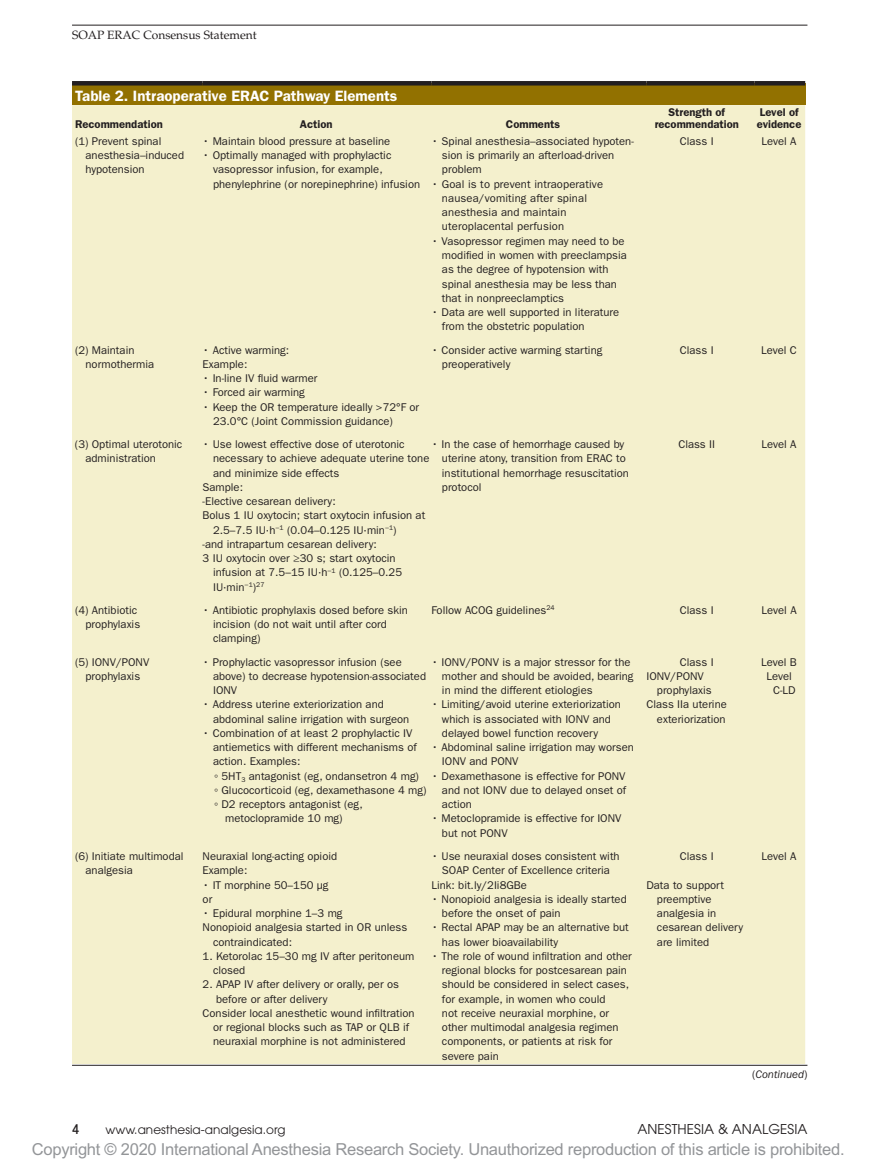
<style>
.page{position:relative;width:878px;height:1175px;background:#fff}
.page>*{position:absolute;margin:0;border:0;box-sizing:border-box;transform-origin:0 0}
.t1{font:16.5px "Arial MT Std";letter-spacing:-.015em;color:#939598}
.t2{font:600 15px "ITC Franklin Gothic Std";color:#fff}
.t3{font:13.5px "Avant Garde";letter-spacing:.005em;color:#231f20}
.t4{font:500 condensed 13.5px "Avant Garde";color:#231f20}
.t5{font:12px "Avant Garde";letter-spacing:.005em;color:#231f20}
.t6{font:12px "Palatino LT Std";color:#231f20}
.t7{font:11.25px/14.2px "ITC Franklin Gothic Std";color:#231f20}
.t8{font:600 11.25px/12.8px "ITC Franklin Gothic Std";color:#231f20;text-align:center}
.t9{font:italic 11.25px "ITC Franklin Gothic Std";color:#231f20}
.s1{font-family:"Gandhari Unicode"}
.s2{font-style:normal}
</style>
<div class="page">
<hr style="left:72px;top:25px;width:735px;height:1px;background:#231f20">
<div style="left:72px;top:83px;width:733px;height:22px;background:#927100"></div>
<div style="left:72px;top:105px;width:733px;height:959px;background:#f4f0cd"></div>
<div style="left:72px;top:81px;width:130px;height:5px;background:#231f20"></div>
<div style="left:202px;top:81px;width:229px;height:5px;background:#231f20"></div>
<div style="left:431px;top:81px;width:215px;height:5px;background:#231f20"></div>
<div style="left:646px;top:81px;width:108px;height:5px;background:#231f20"></div>
<div style="left:754px;top:81px;width:51px;height:5px;background:#231f20"></div>
<hr style="left:72px;top:1064px;width:735px;height:1px;background:#231f20">
<p class="t6" style="left:72px;top:28px;width:186px">SOAP ERAC Consensus Statement</p>
<h2 class="t2" style="left:75px;top:87px;width:324px">Table 2. Intraoperative ERAC Pathway Elements</h2>
<p class="t8" style="left:75px;top:118px;width:89px">Recommendation</p>
<p class="t8" style="left:300px;top:118px;width:34px">Action</p>
<p class="t8" style="left:506px;top:118px;width:55px">Comments</p>
<p class="t8" style="left:654px;top:105px;width:86px">Strength of recommendation</p>
<p class="t8" style="left:756px;top:105px;width:46px;text-align:left">Level of evidence</p>
<p class="t7" style="left:85px;top:134px;width:100px;text-indent:-10px">(1) Prevent spinal anesthesia–induced hypotension</p>
<p class="t7" style="left:202px;top:134px;width:189px">• Maintain blood pressure at baseline</p>
<p class="t7" style="left:442px;top:134px;width:193px;text-indent:-10px">• Spinal anesthesia–associated hypoten&shy;sion is primarily an afterload-driven problem</p>
<p class="t7" style="left:679px;top:134px;width:35px">Class I</p>
<p class="t7" style="left:761px;top:134px;width:36px">Level A</p>
<p class="t7" style="left:202px;top:148px;width:190px">• Optimally managed with prophylactic</p>
<p class="t7" style="left:213px;top:162px;width:171px">vasopressor infusion, for example,</p>
<p class="t7" style="left:213px;top:177px;width:391px">phenylephrine (or norepinephrine) infusion • Goal is to prevent intraoperative</p>
<p class="t7" style="left:442px;top:191px;width:147px">nausea/vomiting after spinal</p>
<p class="t7" style="left:442px;top:205px;width:126px">anesthesia and maintain</p>
<p class="t7" style="left:442px;top:220px;width:124px">uteroplacental perfusion</p>
<p class="t7" style="left:442px;top:234px;width:186px;text-indent:-10px">• Vasopressor regimen may need to be modified in women with preeclampsia as the degree of hypotension with spinal anesthesia may be less than that in nonpreeclamptics</p>
<p class="t7" style="left:442px;top:305px;width:179px;text-indent:-10px">• Data are well supported in literature from the obstetric population</p>
<p class="t7" style="left:85px;top:343px;width:70px;text-indent:-10px">(2) Maintain normothermia</p>
<p class="t7" style="left:202px;top:343px;width:88px">• Active warming:</p>
<p class="t7" style="left:442px;top:343px;width:162px;text-indent:-10px">• Consider active warming starting preoperatively</p>
<p class="t7" style="left:679px;top:343px;width:35px">Class I</p>
<p class="t7" style="left:761px;top:343px;width:37px">Level C</p>
<p class="t7" style="left:202px;top:357px;width:46px">Example:</p>
<p class="t7" style="left:202px;top:371px;width:116px">• In-line IV fluid warmer</p>
<p class="t7" style="left:202px;top:385px;width:104px">• Forced air warming</p>
<p class="t7" style="left:213px;top:400px;width:207px;text-indent:-10px">• Keep the OR temperature ideally &gt;72°F or<br>23.0°C (Joint Commission guidance)</p>
<p class="t7" style="left:85px;top:437px;width:98px;text-indent:-10px">(3) Optimal uterotonic administration</p>
<p class="t7" style="left:213px;top:437px;width:218px;text-indent:-10px">• Use lowest effective dose of uterotonic necessary to achieve adequate uterine tone and minimize side effects</p>
<p class="t7" style="left:442px;top:437px;width:188px;text-indent:-10px">• In the case of hemorrhage caused by uterine atony, transition from ERAC to institutional hemorrhage resuscitation protocol</p>
<p class="t7" style="left:678px;top:437px;width:38px">Class II</p>
<p class="t7" style="left:761px;top:437px;width:36px">Level A</p>
<p class="t7" style="left:202px;top:480px;width:42px">Sample:</p>
<p class="t7" style="left:202px;top:494px;width:135px">-Elective cesarean delivery:</p>
<p class="t7" style="left:202px;top:508px;width:224px">Bolus 1 IU oxytocin; start oxytocin infusion at</p>
<p class="t7" style="left:213px;top:522px;width:185px">2.5–7.5 IU·h<sup>−1</sup> (0.04–0.125 IU·min<sup>−1</sup>)</p>
<p class="t7" style="left:202px;top:537px;width:176px">-and intrapartum cesarean delivery:</p>
<p class="t7" style="left:202px;top:551px;width:194px">3 IU oxytocin over ≥30 s; start oxytocin</p>
<p class="t7" style="left:213px;top:565px;width:190px">infusion at 7.5–15 IU·h<sup>−1</sup> (0.125–0.25</p>
<p class="t7" style="left:213px;top:579px;width:53px">IU·min<sup>−1</sup>)<sup>27</sup></p>
<p class="t7" style="left:75px;top:603px;width:67px;text-align:right">(4) Antibiotic prophylaxis</p>
<p class="t7" style="left:213px;top:603px;width:196px;text-indent:-10px">• Antibiotic prophylaxis dosed before skin incision (do not wait until after cord clamping)</p>
<p class="t7" style="left:431px;top:603px;width:125px">Follow ACOG guidelines<sup>24</sup></p>
<p class="t7" style="left:680px;top:603px;width:35px">Class I</p>
<p class="t7" style="left:761px;top:603px;width:36px">Level A</p>
<p class="t7" style="left:75px;top:654px;width:76px;text-align:center">(5) IONV/PONV prophylaxis</p>
<p class="t7" style="left:213px;top:654px;width:214px;text-indent:-10px">• Prophylactic vasopressor infusion (see above) to decrease hypotension-associated<br>IONV</p>
<p class="t7" style="left:213px;top:697px;width:198px;text-indent:-10px">• Address uterine exteriorization and abdominal saline irrigation with surgeon</p>
<p class="t7" style="left:203px;top:726px;width:211px">• Combination of at least 2 prophylactic IV</p>
<p class="t7" style="left:213px;top:740px;width:205px">antiemetics with different mechanisms of</p>
<p class="t7" style="left:213px;top:754px;width:89px">action. Examples:</p>
<p class="t7" style="left:214px;top:768px;width:206px"><span class="s1">◦</span> 5HT<sub>3</sub> antagonist (eg, ondansetron 4 mg)</p>
<p class="t7" style="left:214px;top:783px;width:213px"><span class="s1">◦</span> Glucocorticoid (eg, dexamethasone 4 mg)</p>
<p class="t7" style="left:214px;top:797px;width:150px"><span class="s1">◦</span> D2 receptors antagonist (eg,</p>
<p class="t7" style="left:225px;top:811px;width:119px">metoclopramide 10 mg)</p>
<p class="t7" style="left:442px;top:654px;width:193px;text-indent:-10px">• IONV/PONV is a major stressor for the mother and should be avoided, bearing in mind the different etiologies</p>
<p class="t7" style="left:679px;top:654px;width:35px">Class I</p>
<p class="t7" style="left:761px;top:654px;width:37px">Level B</p>
<p class="t7" style="left:657px;top:669px;width:56px;text-indent:-10px">IONV/PONV prophylaxis</p>
<p class="t7" style="left:766px;top:669px;width:31px;text-align:center">Level<br>C-LD</p>
<p class="t7" style="left:442px;top:697px;width:180px;text-indent:-10px">• Limiting/avoid uterine exteriorization which is associated with IONV and delayed bowel function recovery</p>
<p class="t7" style="left:646px;top:697px;width:82px;text-align:right">Class IIa uterine exteriorization</p>
<p class="t7" style="left:442px;top:740px;width:193px;text-indent:-10px">• Abdominal saline irrigation may worsen<br>IONV and PONV</p>
<p class="t7" style="left:442px;top:769px;width:186px;text-align:justify;text-indent:-10px">• Dexamethasone is effective for PONV and not IONV due to delayed onset of action</p>
<p class="t7" style="left:442px;top:811px;width:181px;text-indent:-10px">• Metoclopramide is effective for IONV but not PONV</p>
<p class="t7" style="left:85px;top:849px;width:99px;text-indent:-10px">(6) Initiate multimodal analgesia</p>
<p class="t7" style="left:202px;top:849px;width:136px">Neuraxial long-acting opioid<br>Example:</p>
<p class="t7" style="left:202px;top:877px;width:127px">• IT morphine 50–150 µg or</p>
<p class="t7" style="left:202px;top:906px;width:141px">• Epidural morphine 1–3 mg</p>
<p class="t7" style="left:202px;top:920px;width:206px">Nonopioid analgesia started in OR unless</p>
<p class="t7" style="left:213px;top:934px;width:80px">contraindicated:</p>
<p class="t7" style="left:213px;top:949px;width:203px;text-indent:-10px">1. Ketorolac 15–30 mg IV after peritoneum closed</p>
<p class="t7" style="left:202px;top:977px;width:198px">2. APAP IV after delivery or orally, per os</p>
<p class="t7" style="left:216px;top:991px;width:113px">before or after delivery</p>
<p class="t7" style="left:202px;top:1006px;width:213px">Consider local anesthetic wound infiltration</p>
<p class="t7" style="left:213px;top:1020px;width:197px">or regional blocks such as TAP or QLB if</p>
<p class="t7" style="left:213px;top:1034px;width:194px">neuraxial morphine is not administered</p>
<p class="t7" style="left:431px;top:849px;width:190px;text-align:center">• Use neuraxial doses consistent with<br>SOAP Center of Excellence criteria</p>
<p class="t7" style="left:679px;top:849px;width:35px">Class I</p>
<p class="t7" style="left:761px;top:849px;width:36px">Level A</p>
<p class="t7" style="left:431px;top:877px;width:97px">Link: bit.ly/2Ii8GBe</p>
<p class="t7" style="left:657px;top:877px;width:88px;text-indent:-10px">Data to support preemptive analgesia in cesarean delivery are limited</p>
<p class="t7" style="left:442px;top:892px;width:186px;text-indent:-10px">• Nonopioid analgesia is ideally started before the onset of pain</p>
<p class="t7" style="left:442px;top:920px;width:188px;text-indent:-10px">• Rectal APAP may be an alternative but has lower bioavailability</p>
<p class="t7" style="left:442px;top:949px;width:191px;text-indent:-10px">• The role of wound infiltration and other regional blocks for postcesarean pain should be considered in select cases, for example, in women who could<br>not receive neuraxial morphine, or other multimodal analgesia regimen components, or patients at risk for severe pain</p>
<p class="t9" style="left:752px;top:1067px;width:57px"><span class="s2">(</span>Continued<span class="s2">)</span></p>
<p class="t4" style="left:72px;top:1121px;width:9px">4</p>
<p class="t5" style="left:105px;top:1123px;width:182px">www.anesthesia-analgesia.org</p>
<p class="t3" style="left:637px;top:1121px;width:164px">ANESTHESIA &amp; ANALGESIA</p>
<h1 class="t1" style="left:32px;top:1140px;width:814px">Copyright © 2020 International Anesthesia Research Society. Unauthorized reproduction of this article is prohibited.</h1>
</div>
